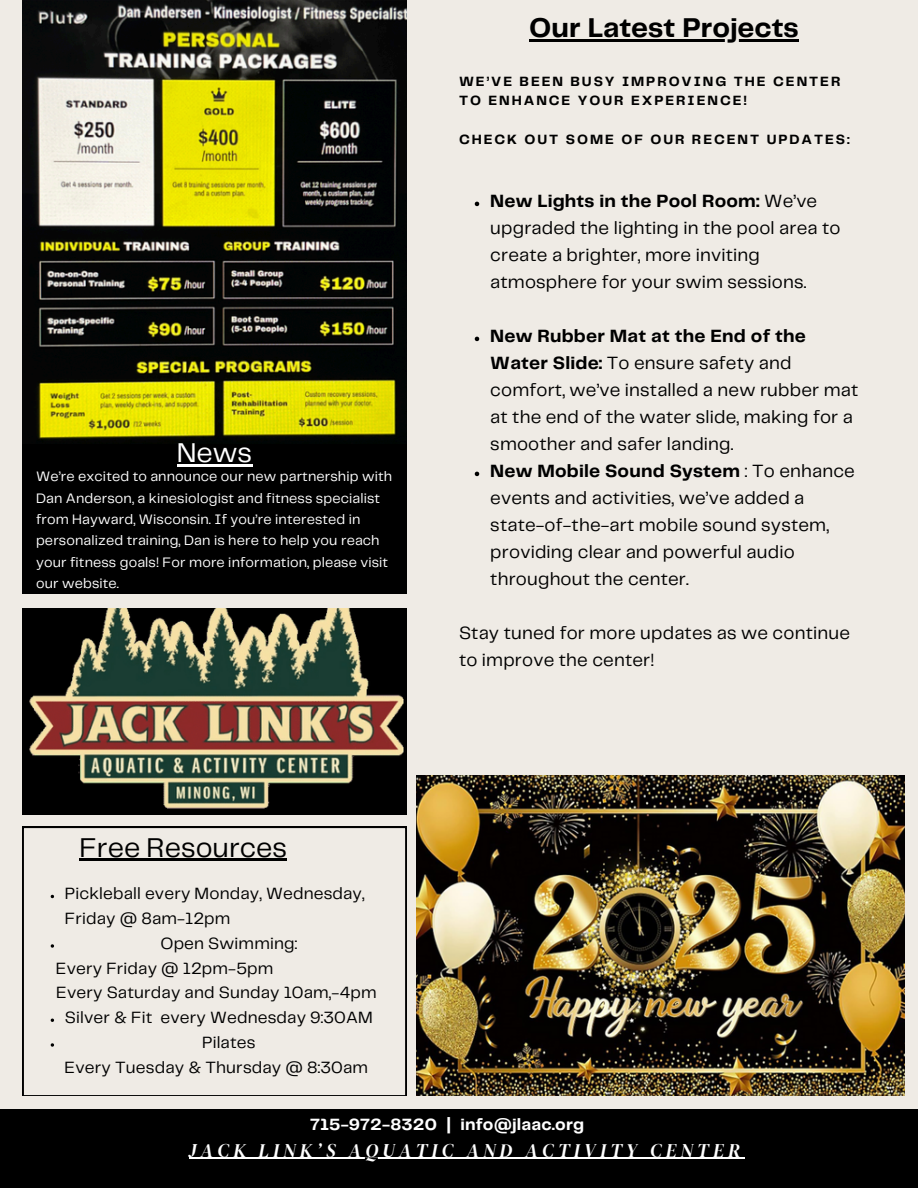
<style>
.page{position:relative;width:918px;height:1188px;background:#efebe5}
.page>*{position:absolute;margin:0;border:0;box-sizing:border-box;transform-origin:0 0}
.t1{font:700 28.2px "Telegraf";color:#000}
.t2{font:28.2px "Telegraf";color:#000}
.t3{font:28.2px "Telegraf";color:#fff}
.t4{font:italic 19.2px "DM Serif Display";letter-spacing:.225em;color:#fff}
.t5{font:18.45px/27px "Telegraf";letter-spacing:.01em;color:#000}
.t6{font:16.95px/24.8px "Telegraf";letter-spacing:.01em;color:#000}
.t7{font:700 16.95px "Telegraf";letter-spacing:.01em;color:#fff}
.t8{font:14.25px/21.3px "Telegraf";letter-spacing:.01em;color:#fff}
.t9{font:700 13.95px/19.2px "Telegraf";letter-spacing:.14em;color:#000}
.s1{font-weight:700}
</style>
<div class="page">
<svg style="left:23px;top:827px;width:383px;height:269px"></svg>
<div style="left:23px;top:443px;width:383px;height:151px;background:#000"></div>
<img style="left:23px;top:0;width:383px;height:443px">
<img style="left:23px;top:608px;width:383px;height:206px">
<div style="left:0;top:1109px;width:918px;height:79px;background:#000"></div>
<img style="left:416px;top:775px;width:489px;height:321px">
<svg style="left:51px;top:944px;width:3px;height:4px"></svg>
<svg style="left:51px;top:1043px;width:3px;height:4px"></svg>
<hr style="left:80px;top:859px;width:207px;height:2px;background:#000">
<hr style="left:177px;top:464px;width:75px;height:2px;background:#fff">
<svg style="left:475px;top:202px;width:4px;height:4px"></svg>
<svg style="left:475px;top:337px;width:4px;height:4px"></svg>
<svg style="left:475px;top:472px;width:4px;height:4px"></svg>
<hr style="left:529px;top:39px;width:270px;height:3px;background:#000">
<hr style="left:189px;top:1158px;width:556px;height:1px;background:#fff">
<p class="t1" style="left:529px;top:16px;width:271px">Our Latest Projects</p>
<p class="t3" style="left:177px;top:440px;width:77px">News</p>
<h6 class="t8" style="left:36px;top:467px;width:358px">We’re excited to announce our new partnership with Dan Anderson, a kinesiologist and fitness specialist from Hayward, Wisconsin. If you’re interested in personalized training, Dan is here to help you reach your fitness goals! For more information, please visit our website.</h6>
<p class="t2" style="left:80px;top:835px;width:209px">Free Resources</p>
<p class="t6" style="left:65px;top:882px;width:301px">Pickleball every Monday, Wednesday,<br>Friday @ 8am-12pm</p>
<h2 class="t6" style="left:160px;top:932px;width:138px">Open Swimming:</h2>
<p class="t6" style="left:56px;top:956px;width:322px">Every Friday @ 12pm-5pm<br>Every Saturday and Sunday 10am,-4pm</p>
<p class="t6" style="left:65px;top:1006px;width:309px">Silver &amp; Fit every Wednesday 9:30AM</p>
<h2 class="t6" style="left:202px;top:1031px;width:55px">Pilates</h2>
<p class="t6" style="left:65px;top:1055px;width:305px">Every Tuesday &amp; Thursday @ 8:30am</p>
<p class="t9" style="left:459px;top:73px;width:383px">WE’VE BEEN BUSY IMPROVING THE CENTER<br>TO ENHANCE YOUR EXPERIENCE!</p>
<p class="t9" style="left:459px;top:130px;width:392px">CHECK OUT SOME OF OUR RECENT UPDATES:</p>
<p class="t5" style="left:490px;top:189px;width:352px"><span class="s1">New Lights in the Pool Room:</span> We’ve upgraded the lighting in the pool area to create a brighter, more inviting atmosphere for your swim sessions.</p>
<h6 class="t5" style="left:490px;top:324px;width:370px"><span class="s1">New Rubber Mat at the End of the Water Slide:</span> To ensure safety and comfort, we’ve installed a new rubber mat at the end of the water slide, making for a smoother and safer landing.</h6>
<h1 class="t5" style="left:490px;top:459px;width:366px"><span class="s1">New Mobile Sound System</span> : To enhance events and activities, we’ve added a state-of-the-art mobile sound system, providing clear and powerful audio throughout the center.</h1>
<p class="t5" style="left:459px;top:621px;width:392px">Stay tuned for more updates as we continue to improve the center!</p>
<p class="t7" style="left:310px;top:1117px;width:276px">715-972-8320 | info@jlaac.org</p>
<h4 class="t4" style="left:189px;top:1137px;width:553px">JACK LINK’S AQUATIC AND ACTIVITY CENTER</h4>
</div>
